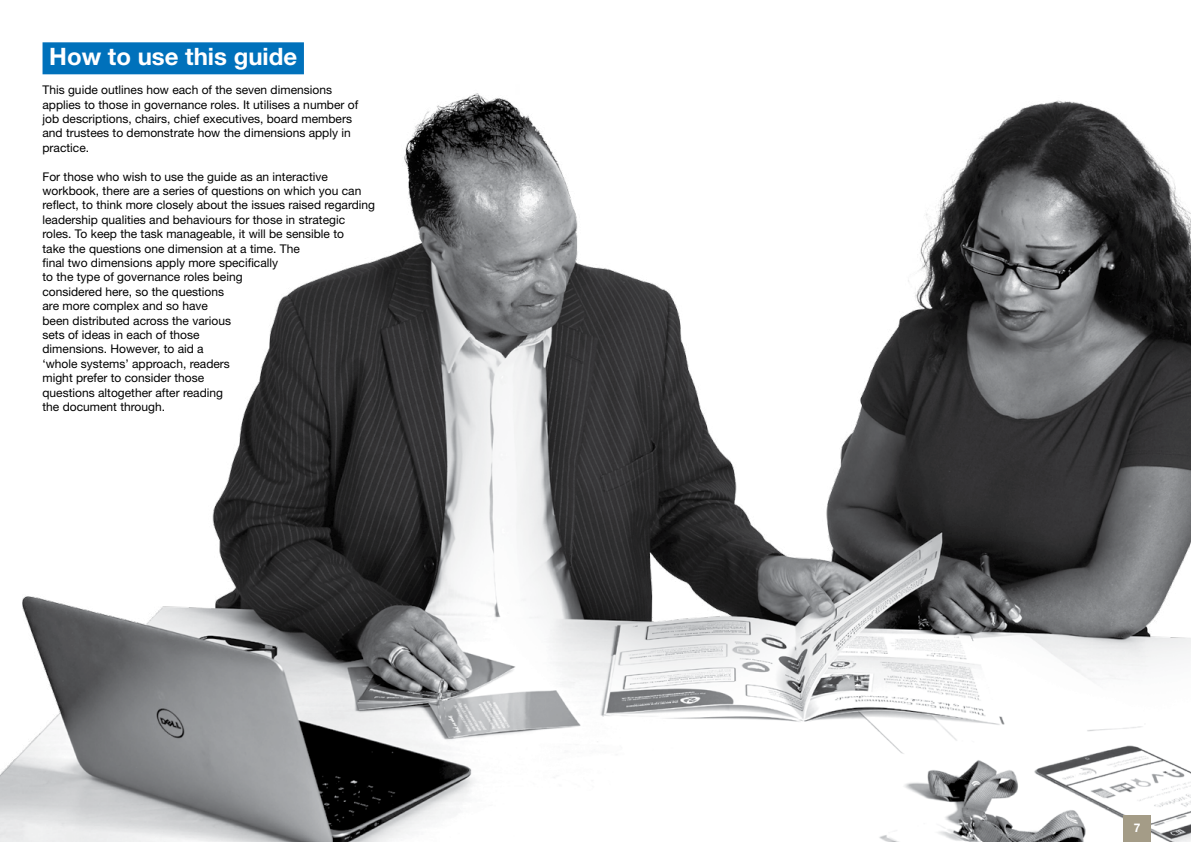
<style>
.page{position:relative;width:1191px;height:842px;background:#fff}
.page>*{position:absolute;margin:0;border:0;box-sizing:border-box;transform-origin:0 0}
.t1{font:700 24px "Helvetica Neue LT Std";color:#fff}
.t2{font:12px/14.4px "Helvetica Neue LT Std";color:#000}
.t3{font:700 12px "Helvetica Neue LT Std";color:#fff}
</style>
<div class="page">
<img style="left:0;top:42px;width:1191px;height:800px">
<div style="left:43px;top:42px;width:261px;height:32px;background:#0071bb"></div>
<div style="left:1123px;top:815px;width:27px;height:27px;background:#a49c87"></div>
<h1 class="t1" style="left:49px;top:42px;width:249px">How to use this guide</h1>
<p class="t2" style="left:43px;top:82px;width:317px">This guide outlines how each of the seven dimensions applies to those in governance roles. It utilises a number of job descriptions, chairs, chief executives, board members and trustees to demonstrate how the dimensions apply in practice.</p>
<p class="t2" style="left:43px;top:169px;width:334px">For those who wish to use the guide as an interactive workbook, there are a series of questions on which you can reflect, to think more closely about the issues raised regarding leadership qualities and behaviours for those in strategic roles. To keep the task manageable, it will be sensible to<br>take the questions one dimension at a time. The<br>final two dimensions apply more specifically<br>to the type of governance roles being<br>considered here, so the questions<br>are more complex and so have<br>been distributed across the various<br>sets of ideas in each of those<br>dimensions. However, to aid a<br>‘whole systems’ approach, readers<br>might prefer to consider those<br>questions altogether after reading<br>the document through.</p>
<p class="t3" style="left:1133px;top:820px;width:8px">7</p>
</div>
